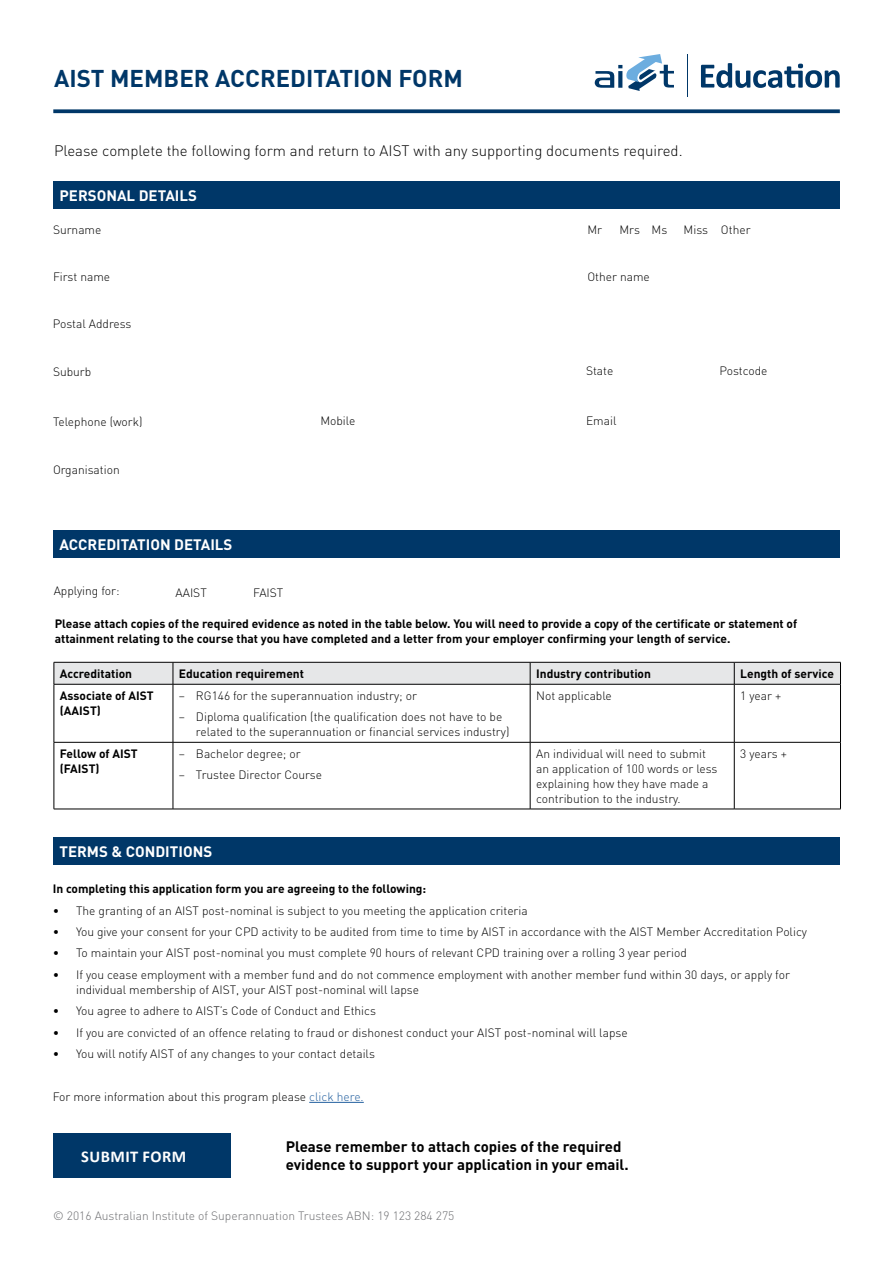
<style>
.page{position:relative;width:893px;height:1263px;background:#fff}
.page>*{position:absolute;margin:0;border:0;box-sizing:border-box;transform-origin:0 0}
.t1{font:700 24px "DIN";color:#003768}
.t2{font:700 16.5px "Calibri";letter-spacing:.03em;color:#fff}
.t3{font:700 15px/18px "DIN";color:#000}
.t4{font:300 15px "DIN";color:#000}
.t5{font:700 15px "DIN";color:#fff}
.t6{font:300 12px/15px "DIN";color:#000}
.t7{font:700 12px/15px "DIN";color:#000}
.t8{font:300 12px "DIN";color:#6d6e71}
.s1{color:#215e9e}
</style>
<div class="page">
<svg style="left:53px;top:109px;width:787px;height:4px;fill:#003768"></svg>
<svg style="left:595px;top:54px;width:79px;height:37px"></svg>
<hr style="left:687px;top:54px;width:1px;height:42px;background:#003768">
<svg style="left:701px;top:63px;width:139px;height:25px"></svg>
<div style="left:53px;top:181px;width:787px;height:27px;background:#003768"></div>
<div style="left:53px;top:530px;width:787px;height:27px;background:#003768"></div>
<div style="left:53px;top:837px;width:787px;height:27px;background:#003768"></div>
<svg style="left:54px;top:662px;width:787px;height:22px"></svg>
<hr style="left:54px;top:684px;width:119px;height:1px;background:#000">
<hr style="left:54px;top:684px;width:1px;height:58px;background:#000">
<hr style="left:173px;top:684px;width:357px;height:1px;background:#000">
<hr style="left:173px;top:684px;width:1px;height:58px;background:#000">
<hr style="left:530px;top:684px;width:204px;height:1px;background:#000">
<hr style="left:530px;top:684px;width:1px;height:58px;background:#000">
<hr style="left:734px;top:684px;width:107px;height:1px;background:#000">
<hr style="left:734px;top:684px;width:1px;height:58px;background:#000">
<hr style="left:840px;top:684px;width:1px;height:58px;background:#000">
<hr style="left:54px;top:742px;width:119px;height:1px;background:#000">
<hr style="left:54px;top:742px;width:1px;height:67px;background:#000">
<hr style="left:173px;top:742px;width:357px;height:1px;background:#000">
<hr style="left:173px;top:742px;width:1px;height:67px;background:#000">
<hr style="left:530px;top:742px;width:204px;height:1px;background:#000">
<hr style="left:530px;top:742px;width:1px;height:67px;background:#000">
<hr style="left:734px;top:742px;width:107px;height:1px;background:#000">
<hr style="left:734px;top:742px;width:1px;height:67px;background:#000">
<hr style="left:840px;top:742px;width:1px;height:67px;background:#000">
<hr style="left:54px;top:809px;width:119px;height:1px;background:#000">
<hr style="left:173px;top:809px;width:357px;height:1px;background:#000">
<hr style="left:530px;top:809px;width:204px;height:1px;background:#000">
<hr style="left:734px;top:809px;width:107px;height:1px;background:#000">
<hr style="left:309px;top:1102px;width:55px;height:1px;background:#215e9e">
<div style="left:53px;top:1133px;width:177px;height:44px;background:#003768"></div>
<h1 class="t1" style="left:54px;top:63px;width:410px">AIST MEMBER ACCREDITATION FORM</h1>
<p class="t4" style="left:54px;top:141px;width:630px">Please complete the following form and return to AIST with any supporting documents required.</p>
<p class="t5" style="left:60px;top:186px;width:139px">PERSONAL DETAILS</p>
<p class="t6" style="left:53px;top:222px;width:50px">Surname</p>
<p class="t6" style="left:587px;top:222px;width:16px">Mr</p>
<p class="t6" style="left:619px;top:222px;width:49px">Mrs Ms</p>
<p class="t6" style="left:684px;top:222px;width:68px">Miss Other</p>
<p class="t6" style="left:53px;top:269px;width:59px">First name</p>
<p class="t6" style="left:587px;top:269px;width:64px">Other name</p>
<p class="t6" style="left:53px;top:316px;width:80px">Postal Address</p>
<p class="t6" style="left:586px;top:363px;width:29px">State</p>
<p class="t6" style="left:719px;top:363px;width:50px">Postcode</p>
<p class="t6" style="left:53px;top:364px;width:40px">Suburb</p>
<p class="t6" style="left:53px;top:414px;width:91px">Telephone (work)</p>
<p class="t6" style="left:53px;top:462px;width:68px">Organisation</p>
<p class="t5" style="left:60px;top:534px;width:174px">ACCREDITATION DETAILS</p>
<p class="t6" style="left:54px;top:583px;width:67px">Applying for:</p>
<p class="t6" style="left:176px;top:585px;width:33px">AAIST</p>
<p class="t6" style="left:253px;top:585px;width:32px">FAIST</p>
<p class="t6" style="left:320px;top:413px;width:36px">Mobile</p>
<p class="t6" style="left:586px;top:413px;width:32px">Email</p>
<p class="t7" style="left:55px;top:616px;width:744px">Please attach copies of the required evidence as noted in the table below. You will need to provide a copy of the certificate or statement of attainment relating to the course that you have completed and a letter from your employer confirming your length of service.</p>
<p class="t7" style="left:60px;top:666px;width:74px">Accreditation</p>
<p class="t7" style="left:179px;top:666px;width:127px">Education requirement</p>
<p class="t7" style="left:536px;top:666px;width:116px">Industry contribution</p>
<p class="t7" style="left:740px;top:666px;width:95px">Length of service</p>
<p class="t7" style="left:60px;top:688px;width:95px">Associate of AIST (AAIST)</p>
<p class="t6" style="left:179px;top:685px;width:325px;line-height:21.5px">− RG146 for the superannuation industry; or<br>− Diploma qualification (the qualification does not have to be</p>
<p class="t6" style="left:196px;top:724px;width:315px">related to the superannuation or financial services industry)</p>
<p class="t6" style="left:536px;top:688px;width:77px">Not applicable</p>
<p class="t6" style="left:740px;top:688px;width:42px">1 year +</p>
<p class="t7" style="left:60px;top:746px;width:79px">Fellow of AIST (FAIST)</p>
<p class="t6" style="left:179px;top:743px;width:145px;line-height:21.3px">− Bachelor degree; or<br>− Trustee Director Course</p>
<p class="t6" style="left:536px;top:746px;width:183px">An individual will need to submit an application of 100 words or less explaining how they have made a contribution to the industry.</p>
<p class="t6" style="left:740px;top:746px;width:48px">3 years +</p>
<p class="t5" style="left:60px;top:842px;width:154px">TERMS &amp; CONDITIONS</p>
<p class="t7" style="left:53px;top:881px;width:375px">In completing this application form you are agreeing to the following:</p>
<p class="t6" style="left:53px;top:903px;width:477px">• The granting of an AIST post-nominal is subject to you meeting the application criteria</p>
<p class="t6" style="left:53px;top:924px;width:756px">• You give your consent for your CPD activity to be audited from time to time by AIST in accordance with the AIST Member Accreditation Policy</p>
<p class="t6" style="left:53px;top:945px;width:636px">• To maintain your AIST post-nominal you must complete 90 hours of relevant CPD training over a rolling 3 year period</p>
<p class="t6" style="left:76px;top:967px;width:715px;text-indent:-23px">• If you cease employment with a member fund and do not commence employment with another member fund within 30 days, or apply for individual membership of AIST, your AIST post-nominal will lapse</p>
<p class="t6" style="left:53px;top:1003px;width:325px">• You agree to adhere to AIST’s Code of Conduct and Ethics</p>
<p class="t6" style="left:53px;top:1024px;width:576px">• If you are convicted of an offence relating to fraud or dishonest conduct your AIST post-nominal will lapse</p>
<p class="t6" style="left:53px;top:1046px;width:324px">• You will notify AIST of any changes to your contact details</p>
<p class="t6" style="left:53px;top:1089px;width:313px">For more information about this program please <span class="s1">click here.</span></p>
<h2 class="t2" style="left:81px;top:1145px;width:107px">SUBMIT FORM</h2>
<p class="t3" style="left:286px;top:1137px;width:344px">Please remember to attach copies of the required evidence to support your application in your email.</p>
<p class="t8" style="left:53px;top:1209px;width:403px">© 2016 Australian Institute of Superannuation Trustees ABN: 19 123 284 275</p>
</div>
